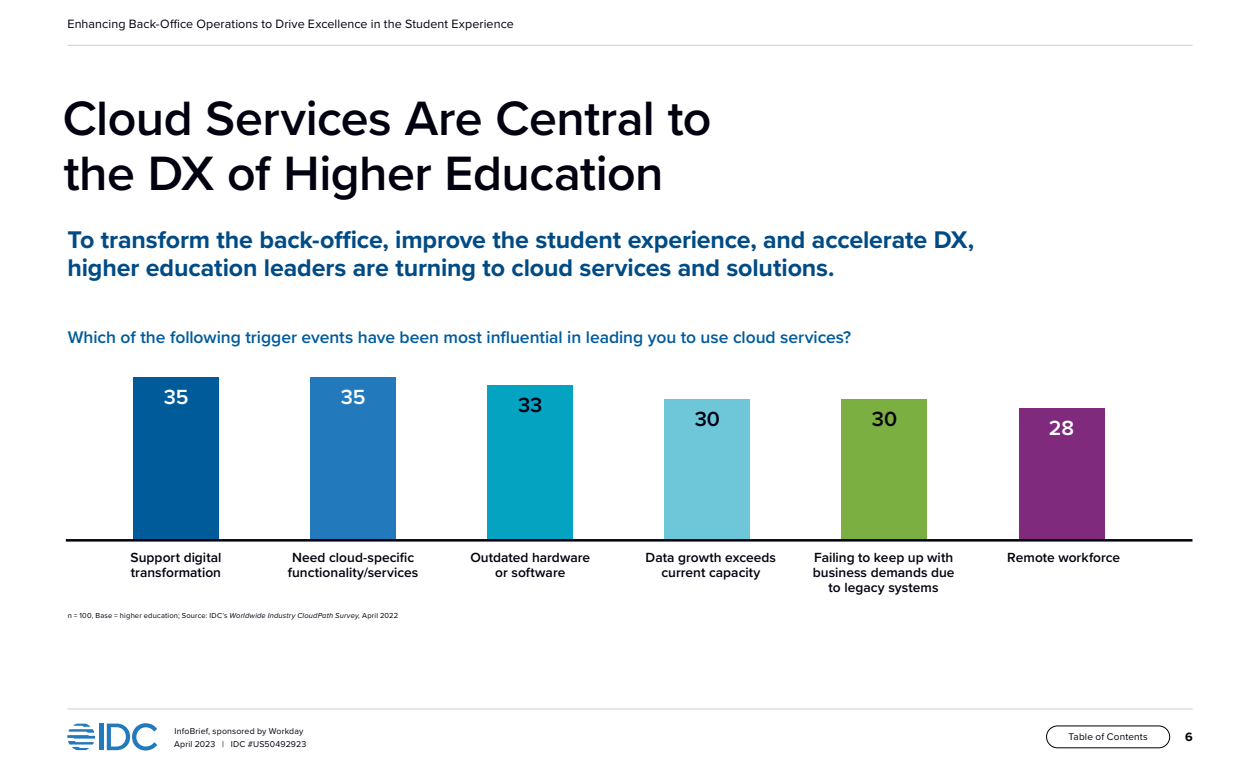
<style>
.page{position:relative;width:1260px;height:765px;background:#fff}
.page>*{position:absolute;margin:0;border:0;box-sizing:border-box;transform-origin:0 0}
.t1{font:600 50px/55px "Proxima Nova";letter-spacing:-.01em;color:#01010f}
.t2{font:700 25px/27.5px "Proxima Nova";letter-spacing:-.005em;color:#004b85}
.t3{font:600 21.25px "Proxima Nova";color:#fff}
.t4{font:600 21.25px "Proxima Nova";color:#01010f}
.t5{font:600 17.5px "Proxima Nova";letter-spacing:-.005em;color:#005b9b}
.t6{font:600 13.75px/15px "Proxima Nova";color:#01010f;text-align:center}
.t7{font:12.5px "Proxima Nova";letter-spacing:.005em;color:#01010f}
.t8{font:700 12.5px "Proxima Nova";color:#000}
.t9{font:10px "Proxima Nova";letter-spacing:.015em;color:#01010f}
.t10{font:8.75px/12.5px "Proxima Nova";letter-spacing:.02em;color:#01010f}
.t11{font:7.5px "Proxima Nova";letter-spacing:.025em;color:#01010f}
.s1{font-style:italic}
</style>
<div class="page">
<div style="left:1046px;top:726px;width:124px;height:22px;border:1px solid #000;border-radius:11px"></div>
<hr style="left:99px;top:724px;width:4px;height:26px;background:#2279bc">
<svg style="left:107px;top:723px;width:50px;height:28px"></svg>
<svg style="left:67px;top:724px;width:28px;height:26px"></svg>
<hr style="left:68px;top:45px;width:1124px;height:1px;background:#ccc">
<hr style="left:68px;top:709px;width:1125px;height:1px;background:#ccc">
<div style="left:133px;top:377px;width:86px;height:163px;background:#005b9b"></div>
<div style="left:310px;top:377px;width:86px;height:163px;background:#2279bc"></div>
<div style="left:488px;top:386px;width:85px;height:154px;background:#04a3c2"></div>
<div style="left:665px;top:399px;width:85px;height:141px;background:#6ec7d8"></div>
<div style="left:842px;top:399px;width:85px;height:141px;background:#7caf42"></div>
<div style="left:1019px;top:408px;width:85px;height:132px;background:#7f2a7d"></div>
<hr style="left:66px;top:539px;width:1126px;height:3px;background:#01010f">
<p class="t7" style="left:68px;top:14px;width:448px">Enhancing Back-Office Operations to Drive Excellence in the Student Experience</p>
<h1 class="t1" style="left:63px;top:89px;width:650px">Cloud Services Are Central to the DX of Higher Education</h1>
<h2 class="t2" style="left:68px;top:226px;width:908px">To transform the back-office, improve the student experience, and accelerate DX, higher education leaders are turning to cloud services and solutions.</h2>
<p class="t5" style="left:68px;top:324px;width:785px">Which of the following trigger events have been most influential in leading you to use cloud services?</p>
<h3 class="t3" style="left:164px;top:381px;width:26px">35</h3>
<h3 class="t3" style="left:341px;top:381px;width:26px">35</h3>
<h3 class="t4" style="left:518px;top:390px;width:26px">33</h3>
<h3 class="t4" style="left:695px;top:403px;width:27px">30</h3>
<h3 class="t4" style="left:872px;top:403px;width:27px">30</h3>
<h3 class="t3" style="left:1049px;top:412px;width:27px">28</h3>
<p class="t6" style="left:131px;top:550px;width:92px;text-align:left">Support digital transformation</p>
<p class="t6" style="left:288px;top:550px;width:132px">Need cloud-specific functionality/services</p>
<p class="t6" style="left:470px;top:550px;width:121px">Outdated hardware or software</p>
<p class="t6" style="left:646px;top:550px;width:132px">Data growth exceeds current capacity</p>
<p class="t6" style="left:813px;top:550px;width:143px">Failing to keep up with business demands due to legacy systems</p>
<p class="t6" style="left:1007px;top:550px;width:114px">Remote workforce</p>
<p class="t11" style="left:68px;top:610px;width:332px">n = 100, Base = higher education; Source: IDC’s <span class="s1">Worldwide Industry CloudPath Survey,</span> April 2022</p>
<p class="t10" style="left:174px;top:725px;width:134px">InfoBrief, sponsored by Workday<br>April 2023 | IDC #US50492923</p>
<p class="t9" style="left:1068px;top:729px;width:81px">Table of Contents</p>
<p class="t8" style="left:1185px;top:727px;width:9px">6</p>
</div>
